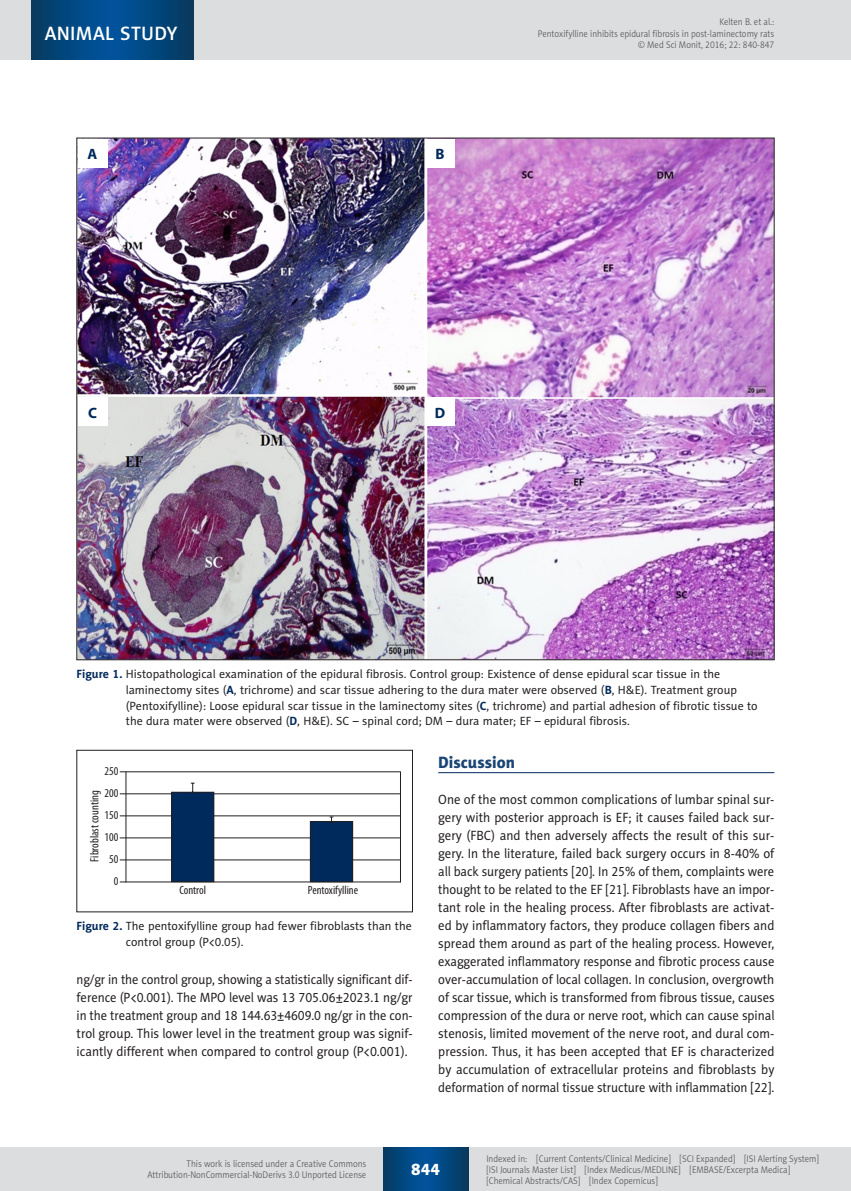
<style>
.page{position:relative;width:851px;height:1191px;background:#fff}
.page>*{position:absolute;margin:0;border:0;box-sizing:border-box;transform-origin:0 0}
.t1{font:19.5px "Naomi Sans EFN Medium";letter-spacing:.015em;color:#fff}
.MSM_Headline_1{font:16.5px "Naomi Sans EFN Heavy";color:#1a4574}
.t2{font:16.5px "Naomi Sans EFN Heavy";color:#fff}
.t3{font:700 15px "Myriad Pro";color:#00295c}
.MSM_Body{font:13.5px/18px "Naomi Sans EFN";letter-spacing:-.005em;color:#231f20;text-align:justify;scale:.95 1}
.MSM_Body-2{font:13.5px/18px "Naomi Sans EFN";letter-spacing:-.005em;color:#231f20;text-align:justify;scale:.93 1}
.MSM_Rycina_tytul{font:12px/15.8px "Naomi Sans EFN";color:#231f20}
.t4{font:condensed 12px/21.9px "Myriad Pro";color:#231f20;text-align:right}
.t5{font:9.75px/11.2px "Naomi Sans EFN Light";color:#57585a;text-align:right;scale:.9 1}
.s1{font-weight:700;color:#00295c}
</style>
<div class="page">
<hr style="left:438px;top:772px;width:336px;height:1px;background:#00295c">
<img style="left:79px;top:140px;width:693px;height:518px">
<div style="left:78px;top:139px;width:29px;height:28px;background:#fff"></div>
<div style="left:78px;top:398px;width:29px;height:28px;background:#fff"></div>
<div style="left:425px;top:139px;width:29px;height:28px;background:#fff"></div>
<div style="left:425px;top:398px;width:29px;height:28px;background:#fff"></div>
<hr style="left:120px;top:771px;width:280px;height:1px;background:#231f20">
<hr style="left:120px;top:793px;width:280px;height:1px;background:#231f20">
<hr style="left:120px;top:815px;width:280px;height:1px;background:#231f20">
<hr style="left:120px;top:837px;width:280px;height:1px;background:#231f20">
<hr style="left:120px;top:859px;width:280px;height:1px;background:#231f20">
<hr style="left:120px;top:881px;width:280px;height:1px;background:#231f20">
<svg style="left:125px;top:771px;width:276px;height:112px"></svg>
<div style="left:77px;top:750px;width:335px;height:162px;border:1px solid #231f20"></div>
<div style="left:0;top:1148px;width:850px;height:43px;background:#dcdddf"></div>
<svg style="left:383px;top:1147px;width:85px;height:43px;background:#02477e"></svg>
<div style="left:0;top:0;width:850px;height:60px;background:#dcdddf"></div>
<hr style="left:850px;top:0;width:1px;height:60px;background:#dcdddf">
<svg style="left:32px;top:0;width:161px;height:60px;background:#02477f"></svg>
<h1 class="t1" style="left:45px;top:22px;width:134px">ANIMAL STUDY</h1>
<p class="t3" style="left:88px;top:144px;width:11px">A</p>
<p class="t3" style="left:88px;top:403px;width:10px">C</p>
<p class="t3" style="left:435px;top:144px;width:11px">B</p>
<p class="t5" style="left:537px;top:16px;width:264px">Kelten B. et al.:<br>Pentoxifylline inhibits epidural fibrosis in post-laminectomy rats © Med Sci Monit, 2016; 22: 840-847</p>
<p class="t3" style="left:434px;top:403px;width:12px">D</p>
<p class="MSM_Rycina_tytul" style="left:126px;top:666px;width:633px;text-indent:-49px"><span class="s1">Figure 1.</span> Histopathological examination of the epidural fibrosis. Control group: Existence of dense epidural scar tissue in the laminectomy sites (<span class="s1">A</span>, trichrome) and scar tissue adhering to the dura mater were observed (<span class="s1">B</span>, H&amp;E). Treatment group (Pentoxifylline): Loose epidural scar tissue in the laminectomy sites (<span class="s1">C</span>, trichrome) and partial adhesion of fibrotic tissue to the dura mater were observed (<span class="s1">D</span>, H&amp;E). SC – spinal cord; DM – dura mater; EF – epidural fibrosis.</p>
<p class="t4" style="left:104px;top:760px;width:15px">250<br>200<br>150<br>100<br>50<br>0</p>
<p class="t4" style="left:84px;top:861px;width:73px;rotate:-90deg">Fibroblast counting</p>
<p class="t4" style="left:180px;top:879px;width:28px">Control</p>
<p class="t4" style="left:308px;top:879px;width:52px">Pentoxifylline</p>
<p class="MSM_Rycina_tytul" style="left:126px;top:918px;width:287px;text-indent:-49px"><span class="s1">Figure 2.</span> The pentoxifylline group had fewer fibroblasts than the control group (P&lt;0.05).</p>
<p class="MSM_Body-2" style="left:77px;top:970px;width:363px">ng/gr in the control group, showing a statistically significant dif&shy;ference (P&lt;0.001). The MPO level was 13 705.06±2023.1 ng/gr in the treatment group and 18 144.63±4609.0 ng/gr in the con&shy;trol group. This lower level in the treatment group was signif&shy;icantly different when compared to control group (P&lt;0.001).</p>
<p class="MSM_Headline_1" style="left:438px;top:752px;width:78px">Discussion</p>
<p class="MSM_Body" style="left:438px;top:790px;width:355px">One of the most common complications of lumbar spinal sur&shy;gery with posterior approach is EF; it causes failed back sur&shy;gery (FBC) and then adversely affects the result of this sur&shy;gery. In the literature, failed back surgery occurs in 8-40% of all back surgery patients [20]. In 25% of them, complaints were thought to be related to the EF [21]. Fibroblasts have an impor&shy;tant role in the healing process. After fibroblasts are activat&shy;ed by inflammatory factors, they produce collagen fibers and spread them around as part of the healing process. However, exaggerated inflammatory response and fibrotic process cause over-accumulation of local collagen. In conclusion, overgrowth of scar tissue, which is transformed from fibrous tissue, causes compression of the dura or nerve root, which can cause spinal stenosis, limited movement of the nerve root, and dural com&shy;pression. Thus, it has been accepted that EF is characterized by accumulation of extracellular proteins and fibroblasts by deformation of normal tissue structure with inflammation [22].</p>
<p class="t5" style="left:147px;top:1158px;width:245px">This work is licensed under a Creative Commons<br>Attribution-NonCommercial-NoDerivs 3.0 Unported License</p>
<p class="t2" style="left:411px;top:1159px;width:30px">844</p>
<p class="t5" style="left:486px;top:1152px;width:371px;text-align:left">Indexed in: [Current Contents/Clinical Medicine] [SCI Expanded] [ISI Alerting System] [ISI Journals Master List] [Index Medicus/MEDLINE] [EMBASE/Excerpta Medica] [Chemical Abstracts/CAS] [Index Copernicus]</p>
</div>
